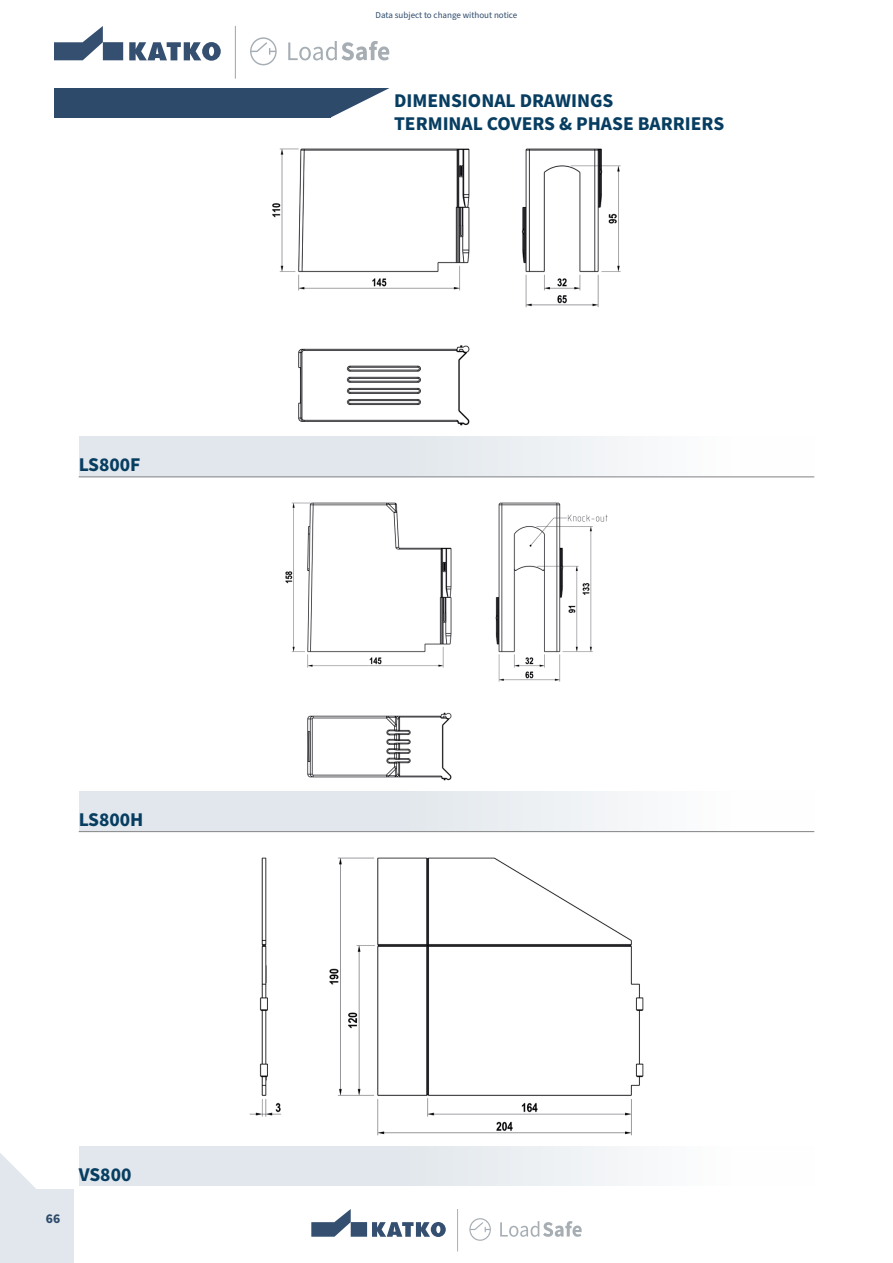
<style>
.page{position:relative;width:893px;height:1263px;background:#fff}
.page>*{position:absolute;margin:0;border:0;box-sizing:border-box;transform-origin:0 0}
.Kappaletyyli_1{font:700 19.5px "Source Sans Pro";color:#073d61}
.t1{font:700 13.5px "Source Sans Pro";color:#2d4a6b}
.t2{font:9px "Source Sans Pro";color:#2e4b6c}
</style>
<div class="page">
<div style="left:0;top:1189px;width:74px;height:74px;background:#e1e7ec"></div>
<svg style="left:469px;top:1218px;width:22px;height:23px"></svg>
<svg style="left:500px;top:1221px;width:82px;height:16px"></svg>
<svg style="left:311px;top:1209px;width:135px;height:28px"></svg>
<hr style="left:457px;top:1209px;width:1px;height:42px;background:#a6aeb4">
<div style="left:54px;top:81px;width:277px;height:36px;background:#2d4a6b"></div>
<div style="left:54px;top:44px;width:352px;height:44px;background:#fff"></div>
<svg style="left:250px;top:37px;width:27px;height:28px"></svg>
<svg style="left:288px;top:41px;width:101px;height:76px"></svg>
<svg style="left:54px;top:26px;width:167px;height:35px"></svg>
<hr style="left:235px;top:26px;width:1px;height:53px;background:#a6aeb4">
<svg style="left:0;top:1153px;width:36px;height:36px"></svg>
<div style="left:79px;top:436px;width:735px;height:40px;background:linear-gradient(to right,#d9e1e7,#fcfdfd)"></div>
<div style="left:79px;top:791px;width:735px;height:40px;background:linear-gradient(to right,#d9e1e7,#fcfdfd)"></div>
<div style="left:79px;top:1145px;width:735px;height:41px;background:linear-gradient(to right,#d9e1e7,#fcfdfd)"></div>
<hr style="left:79px;top:476px;width:735px;height:1px;background:#808285">
<hr style="left:79px;top:831px;width:735px;height:1px;background:#808285">
<img style="left:272px;top:148px;width:349px;height:278px">
<img style="left:285px;top:502px;width:323px;height:279px">
<img style="left:249px;top:857px;width:395px;height:279px">
<p class="Kappaletyyli_1" style="left:79px;top:451px;width:63px">LS800F</p>
<p class="Kappaletyyli_1" style="left:79px;top:806px;width:66px">LS800H</p>
<p class="t1" style="left:46px;top:1209px;width:16px">66</p>
<p class="Kappaletyyli_1" style="left:79px;top:1161px;width:54px">VS800</p>
<p class="t2" style="left:376px;top:9px;width:143px">Data subject to change without notice</p>
<p class="Kappaletyyli_1" style="left:394px;top:87px;width:221px">DIMENSIONAL DRAWINGS</p>
<p class="Kappaletyyli_1" style="left:394px;top:110px;width:332px">TERMINAL COVERS &amp; PHASE BARRIERS</p>
</div>
